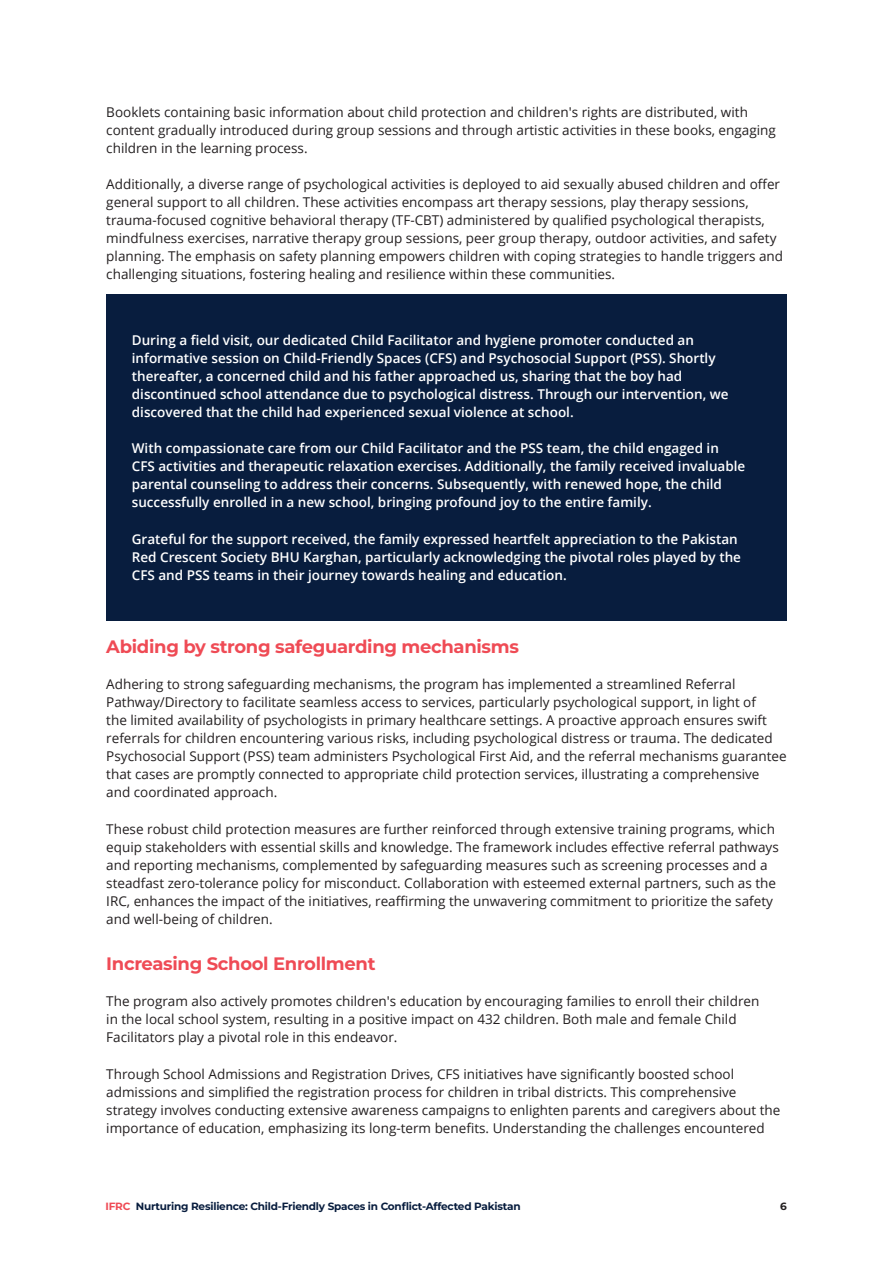
<style>
.page{position:relative;width:893px;height:1263px;background:#fff}
.page>*{position:absolute;margin:0;border:0;box-sizing:border-box;transform-origin:0 0}
.t1{font:100 18px "Montserrat";letter-spacing:-.02em;color:#ef4b55}
.t2{font:13.5px/18px "Open Sans";color:#231f20}
.t3{font:600 13.5px/18px "Open Sans";color:#fff}
.t4{font:100 10.5px "Montserrat";letter-spacing:-.02em;color:#081d3e}
.t5{font:100 10.5px "Montserrat";color:#231f20}
.s1{color:#ef4b55}
</style>
<div class="page">
<div style="left:106px;top:294px;width:681px;height:326px;background:#081d3e"></div>
<p class="t2" style="left:106px;top:102px;width:671px">Booklets containing basic information about child protection and children's rights are distributed, with content gradually introduced during group sessions and through artistic activities in these books, engaging children in the learning process.</p>
<p class="t2" style="left:106px;top:175px;width:678px">Additionally, a diverse range of psychological activities is deployed to aid sexually abused children and offer general support to all children. These activities encompass art therapy sessions, play therapy sessions, trauma-focused cognitive behavioral therapy (TF-CBT) administered by qualified psychological therapists, mindfulness exercises, narrative therapy group sessions, peer group therapy, outdoor activities, and safety planning. The emphasis on safety planning empowers children with coping strategies to handle triggers and challenging situations, fostering healing and resilience within these communities.</p>
<p class="t3" style="left:132px;top:331px;width:598px">During a field visit, our dedicated Child Facilitator and hygiene promoter conducted an informative session on Child-Friendly Spaces (CFS) and Psychosocial Support (PSS). Shortly thereafter, a concerned child and his father approached us, sharing that the boy had discontinued school attendance due to psychological distress. Through our intervention, we discovered that the child had experienced sexual violence at school.</p>
<p class="t3" style="left:132px;top:439px;width:615px">With compassionate care from our Child Facilitator and the PSS team, the child engaged in CFS activities and therapeutic relaxation exercises. Additionally, the family received invaluable parental counseling to address their concerns. Subsequently, with renewed hope, the child successfully enrolled in a new school, bringing profound joy to the entire family.</p>
<p class="t3" style="left:132px;top:530px;width:611px">Grateful for the support received, the family expressed heartfelt appreciation to the Pakistan<br>Red Crescent Society BHU Karghan, particularly acknowledging the pivotal roles played by the<br>CFS and PSS teams in their journey towards healing and education.</p>
<h1 class="t1" style="left:106px;top:634px;width:414px">Abiding by strong safeguarding mechanisms</h1>
<p class="t2" style="left:106px;top:675px;width:682px">Adhering to strong safeguarding mechanisms, the program has implemented a streamlined Referral Pathway/Directory to facilitate seamless access to services, particularly psychological support, in light of<br>the limited availability of psychologists in primary healthcare settings. A proactive approach ensures swift referrals for children encountering various risks, including psychological distress or trauma. The dedicated Psychosocial Support (PSS) team administers Psychological First Aid, and the referral mechanisms guarantee that cases are promptly connected to appropriate child protection services, illustrating a comprehensive and coordinated approach.</p>
<p class="t2" style="left:106px;top:819px;width:674px">These robust child protection measures are further reinforced through extensive training programs, which equip stakeholders with essential skills and knowledge. The framework includes effective referral pathways and reporting mechanisms, complemented by safeguarding measures such as screening processes and a steadfast zero-tolerance policy for misconduct. Collaboration with esteemed external partners, such as the IRC, enhances the impact of the initiatives, reaffirming the unwavering commitment to prioritize the safety and well-being of children.</p>
<h1 class="t1" style="left:106px;top:952px;width:271px">Increasing School Enrollment</h1>
<p class="t2" style="left:106px;top:992px;width:655px">The program also actively promotes children's education by encouraging families to enroll their children in the local school system, resulting in a positive impact on 432 children. Both male and female Child<br>Facilitators play a pivotal role in this endeavor.</p>
<p class="t2" style="left:106px;top:1064px;width:676px">Through School Admissions and Registration Drives, CFS initiatives have significantly boosted school admissions and simplified the registration process for children in tribal districts. This comprehensive strategy involves conducting extensive awareness campaigns to enlighten parents and caregivers about the importance of education, emphasizing its long-term benefits. Understanding the challenges encountered</p>
<p class="t4" style="left:106px;top:1199px;width:417px"><span class="s1">IFRC</span> Nurturing Resilience: Child-Friendly Spaces in Conflict-Affected Pakistan</p>
<p class="t5" style="left:780px;top:1199px;width:8px">6</p>
</div>
